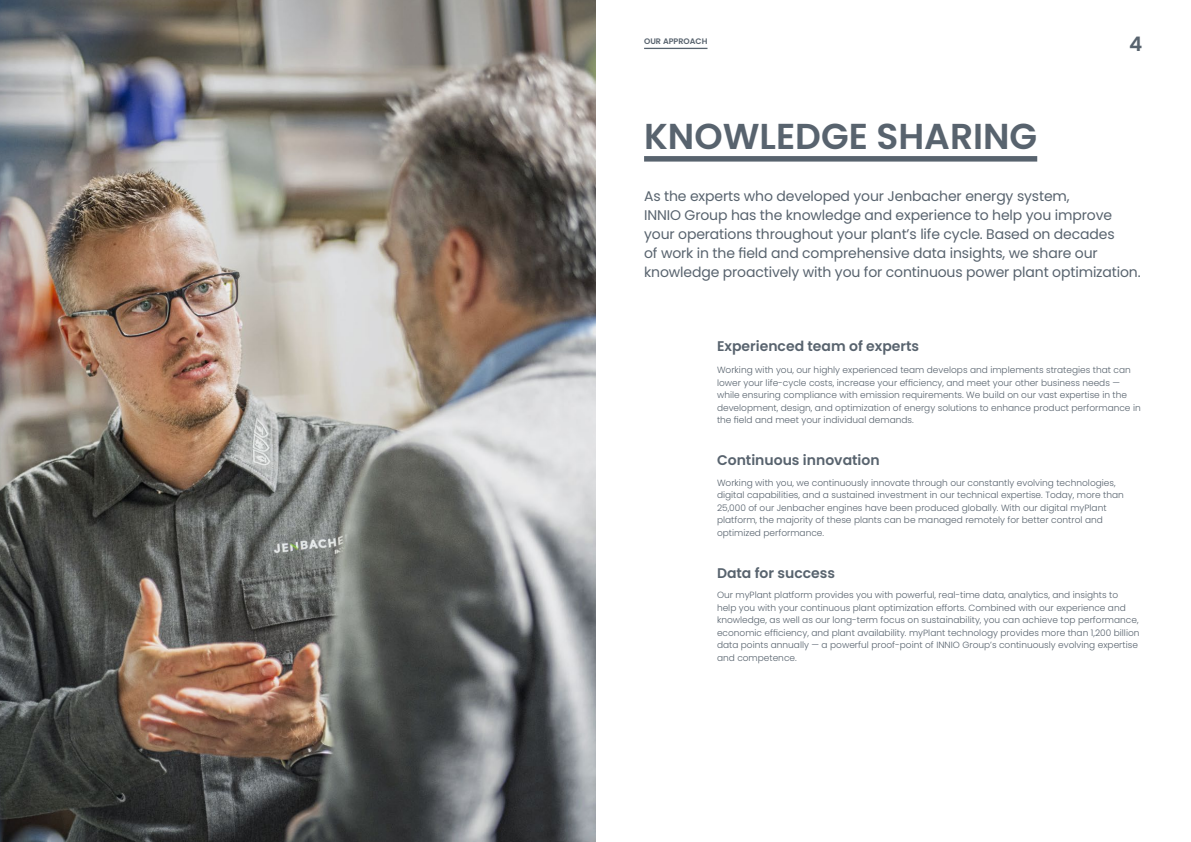
<style>
.page{position:relative;width:1191px;height:842px;background:#fff}
.page>*{position:absolute;margin:0;border:0;box-sizing:border-box;transform-origin:0 0}
.t1{font:600 36px "Poppins";color:#58636e}
.t2{font:600 20px "Poppins";color:#58636e}
.t3{font:14px/19px "Poppins";letter-spacing:-.01em;color:#58636e}
.t4{font:600 14px "Poppins";color:#58636e}
.t5{font:300 9px/12.5px "Poppins";color:#58636e}
.t6{font:600 8px "Poppins";color:#58636e}
</style>
<div class="page">
<img style="left:0;top:0;width:595px;height:842px">
<div style="left:644px;top:156px;width:393px;height:6px;background:#58636e"></div>
<hr style="left:644px;top:48px;width:63px;height:1px;background:#58636e">
<p class="t6" style="left:644px;top:37px;width:65px">OUR APPROACH</p>
<h2 class="t2" style="left:1129px;top:32px;width:15px">4</h2>
<h1 class="t1" style="left:644px;top:115px;width:395px">KNOWLEDGE SHARING</h1>
<p class="t3" style="left:644px;top:186px;width:498px">As the experts who developed your Jenbacher energy system,<br>INNIO Group has the knowledge and experience to help you improve your operations throughout your plant’s life cycle. Based on decades<br>of work in the field and comprehensive data insights, we share our knowledge proactively with you for continuous power plant optimization.</p>
<h3 class="t4" style="left:717px;top:337px;width:204px">Experienced team of experts</h3>
<p class="t5" style="left:717px;top:364px;width:425px">Working with you, our highly experienced team develops and implements strategies that can lower your life-cycle costs, increase your efficiency, and meet your other business needs — while ensuring compliance with emission requirements. We build on our vast expertise in the development, design, and optimization of energy solutions to enhance product performance in the field and meet your individual demands.</p>
<h3 class="t4" style="left:717px;top:452px;width:164px">Continuous innovation</h3>
<p class="t5" style="left:717px;top:476px;width:408px">Working with you, we continuously innovate through our constantly evolving technologies, digital capabilities, and a sustained investment in our technical expertise. Today, more than 25,000 of our Jenbacher engines have been produced globally. With our digital myPlant platform, the majority of these plants can be managed remotely for better control and optimized performance.</p>
<h3 class="t4" style="left:717px;top:564px;width:120px">Data for success</h3>
<p class="t5" style="left:717px;top:589px;width:424px">Our myPlant platform provides you with powerful, real-time data, analytics, and insights to help you with your continuous plant optimization efforts. Combined with our experience and knowledge, as well as our long-term focus on sustainability, you can achieve top performance, economic efficiency, and plant availability. myPlant technology provides more than 1,200 billion data points annually — a powerful proof-point of INNIO Group’s continuously evolving expertise and competence.</p>
</div>
